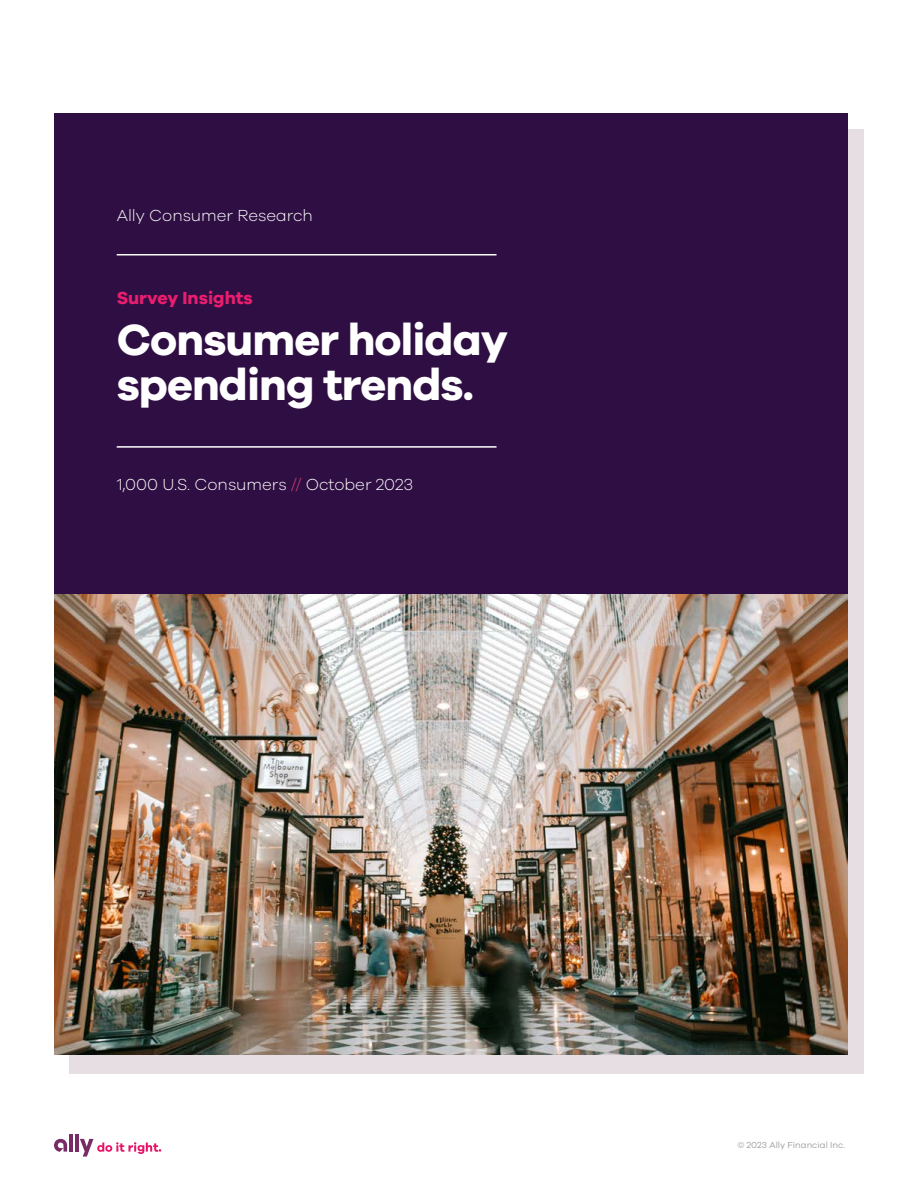
<style>
.page{position:relative;width:918px;height:1188px;background:#fff}
.page>*{position:absolute;margin:0;border:0;box-sizing:border-box;transform-origin:0 0}
.t1{font:700 45px/45px "Galano Grotesque";letter-spacing:-.02em;color:#fff}
.t2{font:700 18px "Galano Grotesque";color:#ea1d6e}
.t3{font:300 16.5px "Galano Grotesque";color:#fff}
.t4{font:9px "Galano Grotesque";color:#9e9e9e}
.s1{color:#ec4479}
</style>
<div class="page">
<hr style="left:69px;top:1134px;width:4px;height:18px;background:#772c66">
<hr style="left:75px;top:1134px;width:4px;height:18px;background:#772c66">
<svg style="left:54px;top:1139px;width:13px;height:13px"></svg>
<svg style="left:80px;top:1139px;width:81px;height:18px"></svg>
<div style="left:69px;top:129px;width:795px;height:945px;background:#e7dee4"></div>
<div style="left:54px;top:113px;width:794px;height:481px;background:#2f0f43"></div>
<hr style="left:117px;top:254px;width:380px;height:1px;background:#fff">
<hr style="left:117px;top:446px;width:380px;height:2px;background:#fff">
<img style="left:54px;top:594px;width:794px;height:461px">
<p class="t3" style="left:117px;top:205px;width:198px">Ally Consumer Research</p>
<p class="t2" style="left:117px;top:286px;width:138px">Survey Insights</p>
<h1 class="t1" style="left:117px;top:316px;width:393px">Consumer holiday spending trends.</h1>
<p class="t3" style="left:117px;top:475px;width:298px">1,000 U.S. Consumers <span class="s1">//</span> October 2023</p>
<p class="t4" style="left:737px;top:1140px;width:109px">© 2023 Ally Financial Inc.</p>
</div>
